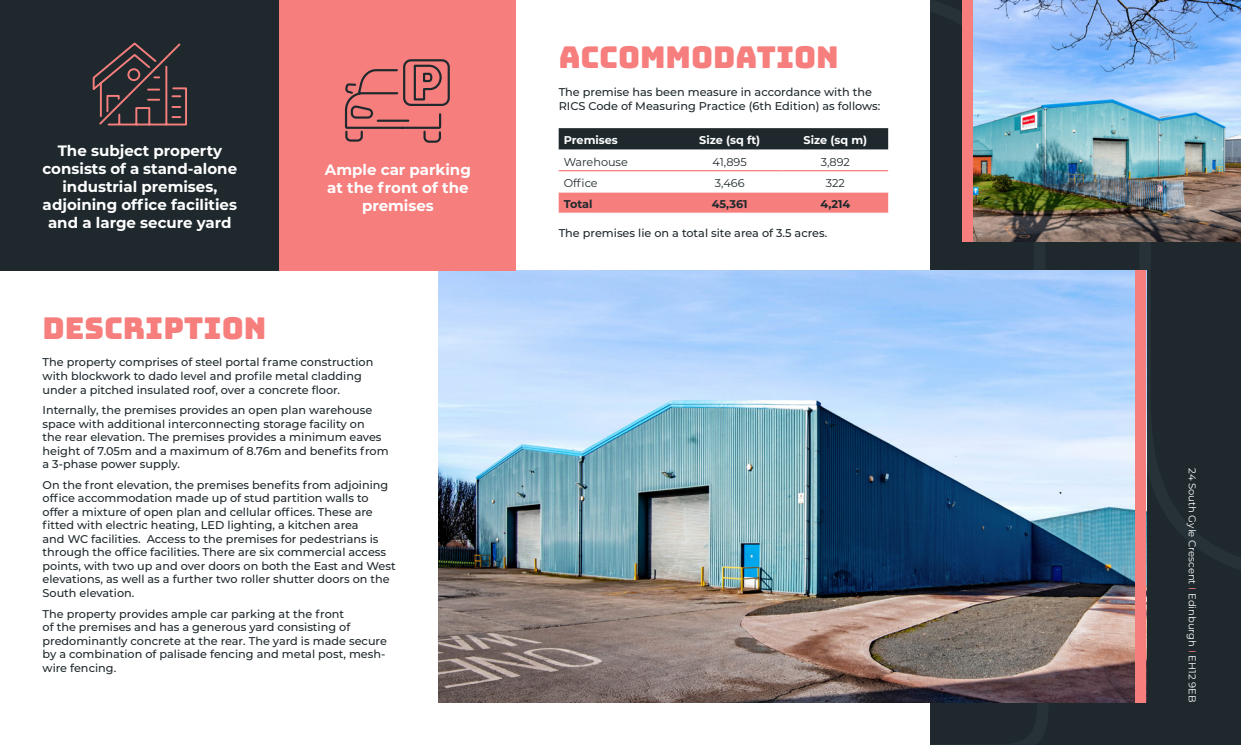
<style>
.page{position:relative;width:1241px;height:745px;background:#fff}
.page>*{position:absolute;margin:0;border:0;box-sizing:border-box;transform-origin:0 0}
.t1{font:30px "Bungee";color:#f67e7d}
.t2{font:700 15px/18px "Montserrat";color:#fff;text-align:center}
.t3{font:500 11.25px/13.5px "Montserrat";color:#1f292d}
.t4{font:11.25px "Montserrat";color:#1f292d}
.t5{font:700 11.25px "Montserrat";color:#fff}
.t6{font:700 11.25px "Montserrat";color:#1f292d}
.t7{font:10px "Montserrat";color:#fff}
.s1{color:#f67e7d}
</style>
<div class="page">
<svg style="left:930px;top:0;width:310px;height:744px;background:#222b2f"></svg>
<img style="left:438px;top:270px;width:697px;height:432px">
<div style="left:0;top:0;width:280px;height:270px;background:#1f292d"></div>
<div style="left:1135px;top:270px;width:10px;height:432px;background:#f67e7d"></div>
<svg style="left:92px;top:42px;width:95px;height:84px"></svg>
<div style="left:558px;top:128px;width:330px;height:21px;background:#1f292d"></div>
<div style="left:558px;top:192px;width:330px;height:20px;background:#f67e7d"></div>
<hr style="left:558px;top:170px;width:118px;height:1px;background:#f67e7d">
<hr style="left:676px;top:170px;width:106px;height:1px;background:#f67e7d">
<hr style="left:782px;top:170px;width:106px;height:1px;background:#f67e7d">
<div style="left:280px;top:0;width:236px;height:270px;background:#f67e7d"></div>
<svg style="left:344px;top:59px;width:106px;height:84px"></svg>
<img style="left:973px;top:0;width:267px;height:241px">
<div style="left:962px;top:0;width:11px;height:241px;background:#f67e7d"></div>
<h2 class="t2" style="left:43px;top:141px;width:196px">The subject property consists of a stand-alone industrial premises, adjoining office facilities and a large secure yard</h2>
<h2 class="t2" style="left:325px;top:160px;width:147px">Ample car parking at the front of the premises</h2>
<h1 class="t1" style="left:43px;top:310px;width:225px">DESCRIPTION</h1>
<p class="t3" style="left:43px;top:355px;width:332px">The property comprises of steel portal frame construction with blockwork to dado level and profile metal cladding under a pitched insulated roof, over a concrete floor.</p>
<p class="t3" style="left:43px;top:402px;width:347px">Internally, the premises provides an open plan warehouse space with additional interconnecting storage facility on<br>the rear elevation. The premises provides a minimum eaves height of 7.05m and a maximum of 8.76m and benefits from a 3-phase power supply.</p>
<p class="t3" style="left:43px;top:477px;width:354px">On the front elevation, the premises benefits from adjoining office accommodation made up of stud partition walls to offer a mixture of open plan and cellular offices. These are fitted with electric heating, LED lighting, a kitchen area<br>and WC facilities. Access to the premises for pedestrians is through the office facilities. There are six commercial access points, with two up and over doors on both the East and West elevations, as well as a further two roller shutter doors on the South elevation.</p>
<p class="t3" style="left:43px;top:606px;width:346px">The property provides ample car parking at the front<br>of the premises and has a generous yard consisting of predominantly concrete at the rear. The yard is made secure by a combination of palisade fencing and metal post, mesh&shy;wire fencing.</p>
<h1 class="t1" style="left:558px;top:40px;width:282px">ACCOMMODATION</h1>
<p class="t3" style="left:558px;top:85px;width:323px">The premise has been measure in accordance with the<br>RICS Code of Measuring Practice (6th Edition) as follows:</p>
<p class="t5" style="left:563px;top:132px;width:56px">Premises</p>
<p class="t5" style="left:699px;top:132px;width:63px">Size (sq ft)</p>
<p class="t5" style="left:803px;top:132px;width:65px">Size (sq m)</p>
<p class="t4" style="left:563px;top:154px;width:66px">Warehouse</p>
<p class="t4" style="left:712px;top:154px;width:36px">41,895</p>
<p class="t4" style="left:820px;top:154px;width:31px">3,892</p>
<p class="t4" style="left:563px;top:175px;width:36px">Office</p>
<p class="t4" style="left:714px;top:175px;width:31px">3,466</p>
<p class="t4" style="left:825px;top:175px;width:21px">322</p>
<p class="t6" style="left:563px;top:196px;width:30px">Total</p>
<p class="t6" style="left:711px;top:196px;width:37px">45,361</p>
<p class="t6" style="left:820px;top:196px;width:31px">4,214</p>
<p class="t3" style="left:558px;top:225px;width:270px">The premises lie on a total site area of 3.5 acres.</p>
<p class="t7" style="left:1198px;top:468px;width:236px;rotate:90deg">24 South Gyle Crescent <span class="s1">I</span> Edinburgh <span class="s1">I</span> EH12 9EB</p>
</div>
